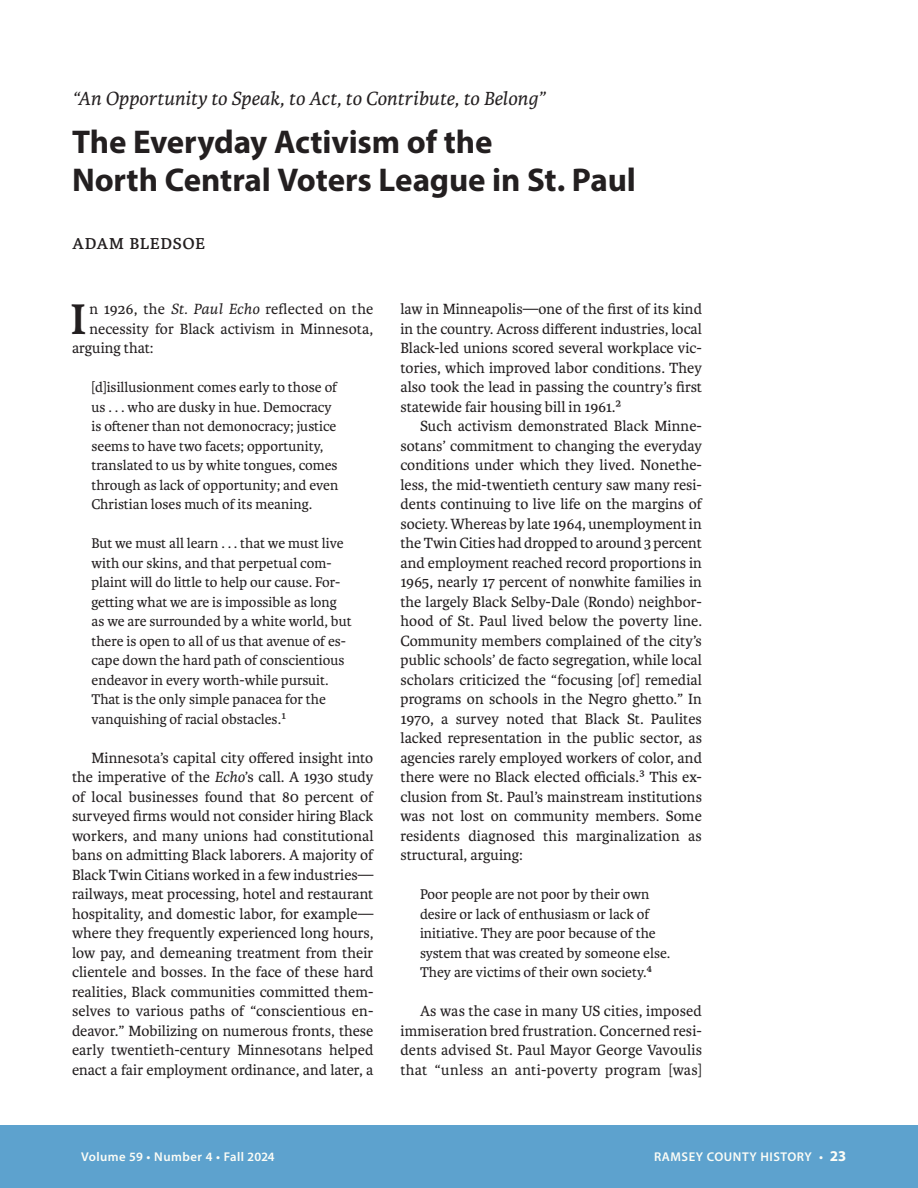
<style>
.page{position:relative;width:918px;height:1188px;background:#fff}
.page>*{position:absolute;margin:0;border:0;box-sizing:border-box;transform-origin:0 0}
.First_Paragraph{font:700 45.75px "Karmina";color:#231f20}
.t1{font:700 33px/37.5px "Myriad Pro";letter-spacing:-.005em;color:#231f20}
.Author{font:22.5px "Karmina";letter-spacing:.01em;color:#231f20}
.Teaser_Subtitle{font:italic 20.25px "Karmina";color:#231f20}
.Text_paragraph_indent{font:15.75px/19.5px "Karmina";color:#231f20;text-align:justify}
.First_Paragraph-2{font:15.75px "Karmina";letter-spacing:.005em;color:#231f20}
.Extract{font:15px/19.5px "Karmina";color:#231f20}
.Extract-1{font:15px/19.5px "Karmina";color:#231f20}
.t2{font:600 12.75px "Myriad Pro";letter-spacing:.04em;color:#fcfdf7}
.s1{font-style:italic}
.s2{font-weight:700;font-size:15px}
</style>
<div class="page">
<div style="left:0;top:1125px;width:918px;height:63px;background:#5da2ce"></div>
<p class="Teaser_Subtitle" style="left:72px;top:87px;width:475px">“An Opportunity to Speak, to Act, to Contribute, to Belong”</p>
<p class="t1" style="left:72px;top:122px;width:565px">The Everyday Activism of the<br>North Central Voters League in St. Paul</p>
<p class="Author" style="left:72px;top:229px;width:135px">ADAM BLEDSOE</p>
<p class="First_Paragraph" style="left:71px;top:293px;width:17px">I</p>
<p class="First_Paragraph-2" style="left:89px;top:301px;width:286px">n 1926, the <span class="s1">St. Paul Echo</span> reflected on the</p>
<p class="First_Paragraph-2" style="left:89px;top:320px;width:285px">necessity for Black activism in Minnesota,</p>
<p class="First_Paragraph-2" style="left:72px;top:340px;width:83px">arguing that:</p>
<p class="Extract-1" style="left:92px;top:378px;width:248px">[d]isillusionment comes early to those of us . . . who are dusky in hue. Democracy is oftener than not demonocracy; justice seems to have two facets; opportunity, translated to us by white tongues, comes through as lack of opportunity; and even Christian loses much of its meaning.</p>
<p class="Extract" style="left:92px;top:534px;width:262px">But we must all learn . . . that we must live with our skins, and that perpetual com&shy;plaint will do little to help our cause. For&shy;getting what we are is impossible as long as we are surrounded by a white world, but there is open to all of us that avenue of es&shy;cape down the hard path of conscientious endeavor in every worth-while pursuit.<br>That is the only simple panacea for the vanquishing of racial obstacles.1</p>
<p class="Text_paragraph_indent" style="left:72px;top:748px;width:303px;text-indent:20px">Minnesota’s capital city offered insight into the imperative of the <span class="s1">Echo</span>’s call. A 1930 study of local businesses found that 80 percent of surveyed firms would not consider hiring Black workers, and many unions had constitutional bans on admitting Black laborers. A majority of Black Twin Citians worked in a few industries— railways, meat processing, hotel and restaurant hospitality, and domestic labor, for example— where they frequently experienced long hours, low pay, and demeaning treatment from their clientele and bosses. In the face of these hard realities, Black communities committed them&shy;selves to various paths of “conscientious en&shy;deavor.” Mobilizing on numerous fronts, these early twentieth-century Minnesotans helped enact a fair employment ordinance, and later, a</p>
<p class="Text_paragraph_indent" style="left:400px;top:300px;width:303px">law in Minneapolis—one of the first of its kind in the country. Across different industries, local Black-led unions scored several workplace vic&shy;tories, which improved labor conditions. They also took the lead in passing the country’s first statewide fair housing bill in 1961.2</p>
<p class="Text_paragraph_indent" style="left:400px;top:417px;width:303px;text-indent:20px">Such activism demonstrated Black Minne&shy;sotans’ commitment to changing the everyday conditions under which they lived. Nonethe&shy;less, the mid-twentieth century saw many resi&shy;dents continuing to live life on the margins of society. Whereas by late 1964, unemployment in the Twin Cities had dropped to around 3 percent and employment reached record proportions in 1965, nearly 17 percent of nonwhite families in the largely Black Selby-Dale (Rondo) neighbor&shy;hood of St. Paul lived below the poverty line.<br>Community members complained of the city’s public schools’ de facto segregation, while local scholars criticized the “focusing [of] remedial programs on schools in the Negro ghetto.” In 1970, a survey noted that Black St. Paulites lacked representation in the public sector, as agencies rarely employed workers of color, and there were no Black elected officials.3 This ex&shy;clusion from St. Paul’s mainstream institutions was not lost on community members. Some residents diagnosed this marginalization as structural, arguing:</p>
<p class="Extract" style="left:420px;top:885px;width:252px">Poor people are not poor by their own desire or lack of enthusiasm or lack of initiative. They are poor because of the system that was created by someone else.<br>They are victims of their own society.4</p>
<p class="Text_paragraph_indent" style="left:400px;top:1002px;width:303px;text-indent:20px">As was the case in many US cities, imposed immiseration bred frustration. Concerned resi&shy;dents advised St. Paul Mayor George Vavoulis that “unless an anti-poverty program [was]</p>
<p class="t2" style="left:81px;top:1149px;width:195px">Volume 59 • Number 4 • Fall 2024</p>
<p class="t2" style="left:654px;top:1149px;width:193px">RAMSEY COUNTY HISTORY • <span class="s2">23</span></p>
</div>
